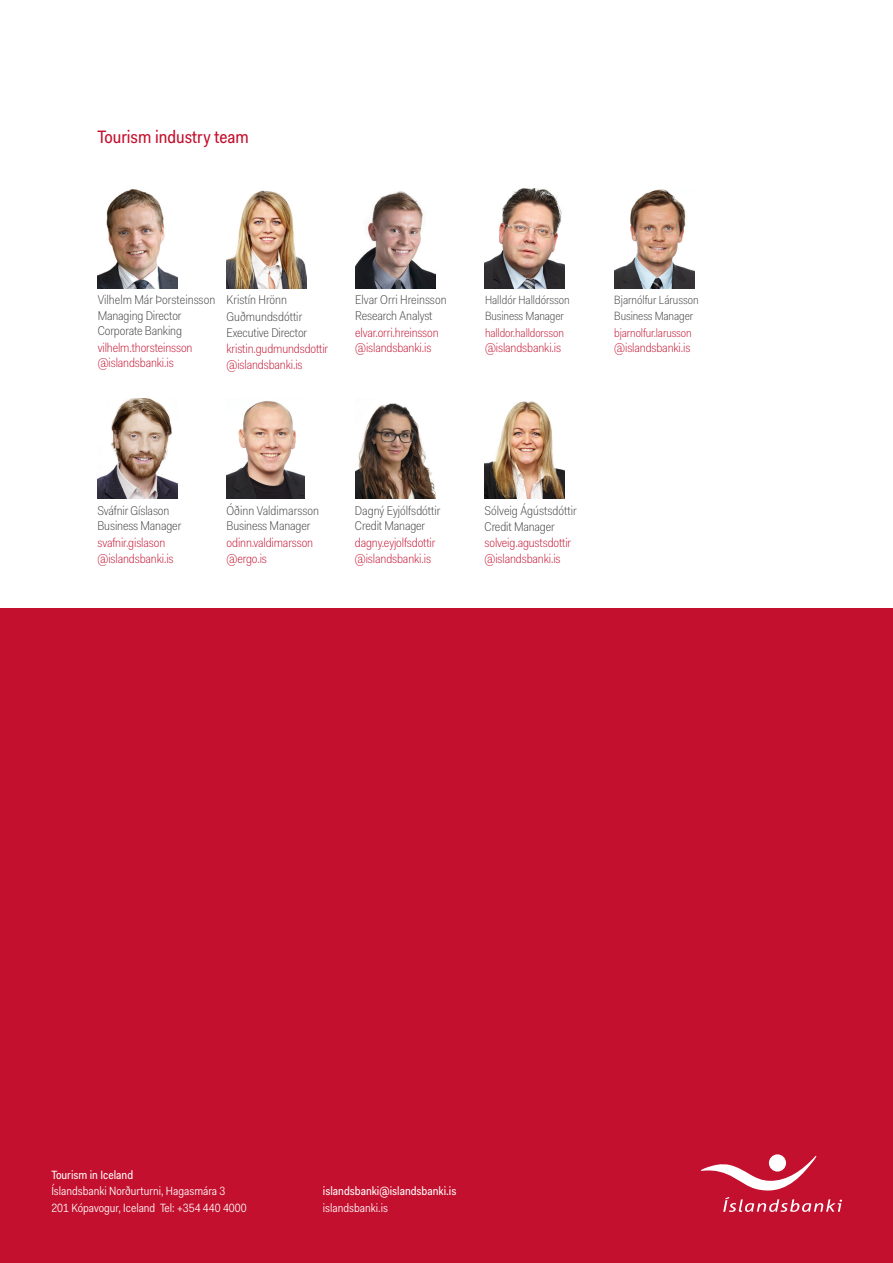
<style>
.page{position:relative;width:893px;height:1263px;background:#fff}
.page>*{position:absolute;margin:0;border:0;box-sizing:border-box;transform-origin:0 0}
.Undirfyrirsaginr_RED{font:18px "Fakt Sm Con Pro";color:#c3102e}
.t1{font:300 12.75px/15.3px "Fakt Sm Con Pro";letter-spacing:-.01em;color:#c3102e}
.t2{font:300 12.75px/17px "Fakt Sm Con Pro";letter-spacing:-.005em;color:#3e3e3f}
.t3{font:12px/16.5px "Fakt Sm Con Pro Blond";color:#fff}
.t4{font:300 12px "Fakt Sm Con Pro";color:#3e3e3f}
.t5{font:12px "Fakt Sm Con Pro";color:#fff}
.t6{font:300 12px "Fakt Sm Con Pro";letter-spacing:-.01em;color:#c3102e}
.s1{color:#3e3e3f}
</style>
<div class="page">
<img style="left:98px;top:399px;width:79px;height:100px">
<img style="left:485px;top:189px;width:80px;height:99px">
<img style="left:614px;top:189px;width:80px;height:99px">
<img style="left:227px;top:190px;width:80px;height:98px">
<img style="left:227px;top:401px;width:78px;height:98px">
<img style="left:356px;top:403px;width:80px;height:96px">
<img style="left:485px;top:401px;width:80px;height:98px">
<img style="left:98px;top:189px;width:80px;height:99px">
<img style="left:356px;top:191px;width:80px;height:97px">
<div style="left:0;top:608px;width:893px;height:655px;background:#c3102e"></div>
<svg style="left:769px;top:1154px;width:17px;height:17px"></svg>
<svg style="left:701px;top:1156px;width:141px;height:56px"></svg>
<p class="Undirfyrirsaginr_RED" style="left:97px;top:125px;width:153px">Tourism industry team</p>
<p class="t2" style="left:98px;top:291px;width:119px">Vilhelm Már Þorsteinsson</p>
<p class="t2" style="left:98px;top:307px;width:85px">Managing Director</p>
<p class="t2" style="left:98px;top:322px;width:86px">Corporate Banking</p>
<p class="t1" style="left:98px;top:340px;width:96px">vilhelm.thorsteinsson @islandsbanki.is</p>
<p class="t2" style="left:226px;top:291px;width:77px">Kristín Hrönn<br>Guðmundsdóttir</p>
<p class="t1" style="left:226px;top:324px;width:103px;line-height:17px"><span class="s1">Executive Director </span>kristin.gudmundsdottir</p>
<p class="t1" style="left:226px;top:357px;width:78px">@islandsbanki.is</p>
<p class="t2" style="left:355px;top:291px;width:93px">Elvar Orri Hreinsson</p>
<p class="t2" style="left:355px;top:307px;width:79px">Research Analyst</p>
<p class="t1" style="left:355px;top:324px;width:85px">elvar.orri.hreinsson @islandsbanki.is</p>
<p class="t4" style="left:485px;top:292px;width:86px">Halldór Halldórsson</p>
<p class="t4" style="left:485px;top:308px;width:80px">Business Manager</p>
<p class="t6" style="left:485px;top:325px;width:80px">halldor.halldorsson</p>
<p class="t1" style="left:485px;top:340px;width:78px">@islandsbanki.is</p>
<p class="t4" style="left:614px;top:292px;width:86px">Bjarnólfur Lárusson</p>
<p class="t4" style="left:614px;top:308px;width:80px">Business Manager</p>
<p class="t6" style="left:614px;top:325px;width:79px">bjarnolfur.larusson</p>
<p class="t1" style="left:614px;top:340px;width:78px">@islandsbanki.is</p>
<p class="t2" style="left:98px;top:503px;width:85px;line-height:15.5px">Sváfnir Gíslason<br>Business Manager</p>
<p class="t1" style="left:98px;top:535px;width:78px">svafnir.gislason @islandsbanki.is</p>
<p class="t2" style="left:227px;top:502px;width:94px">Óðinn Valdimarsson</p>
<p class="t2" style="left:227px;top:517px;width:85px">Business Manager</p>
<p class="t1" style="left:227px;top:535px;width:88px">odinn.valdimarsson @ergo.is</p>
<p class="t2" style="left:355px;top:502px;width:87px">Dagný Eyjólfsdóttir</p>
<p class="t2" style="left:355px;top:517px;width:72px">Credit Manager</p>
<p class="t1" style="left:355px;top:535px;width:82px">dagny.eyjolfsdottir @islandsbanki.is</p>
<p class="t2" style="left:484px;top:502px;width:94px">Sólveig Ágústsdóttir</p>
<p class="t2" style="left:484px;top:518px;width:72px">Credit Manager</p>
<p class="t1" style="left:484px;top:535px;width:88px">solveig.agustsdottir @islandsbanki.is</p>
<p class="t5" style="left:51px;top:1167px;width:83px">Tourism in Iceland</p>
<p class="t3" style="left:51px;top:1183px;width:197px">Íslandsbanki Norðurturni, Hagasmára 3<br>201 Kópavogur, Iceland Tel: +354 440 4000</p>
<p class="t5" style="left:323px;top:1183px;width:135px">islandsbanki@islandsbanki.is</p>
<p class="t3" style="left:323px;top:1199px;width:66px">islandsbanki.is</p>
</div>
